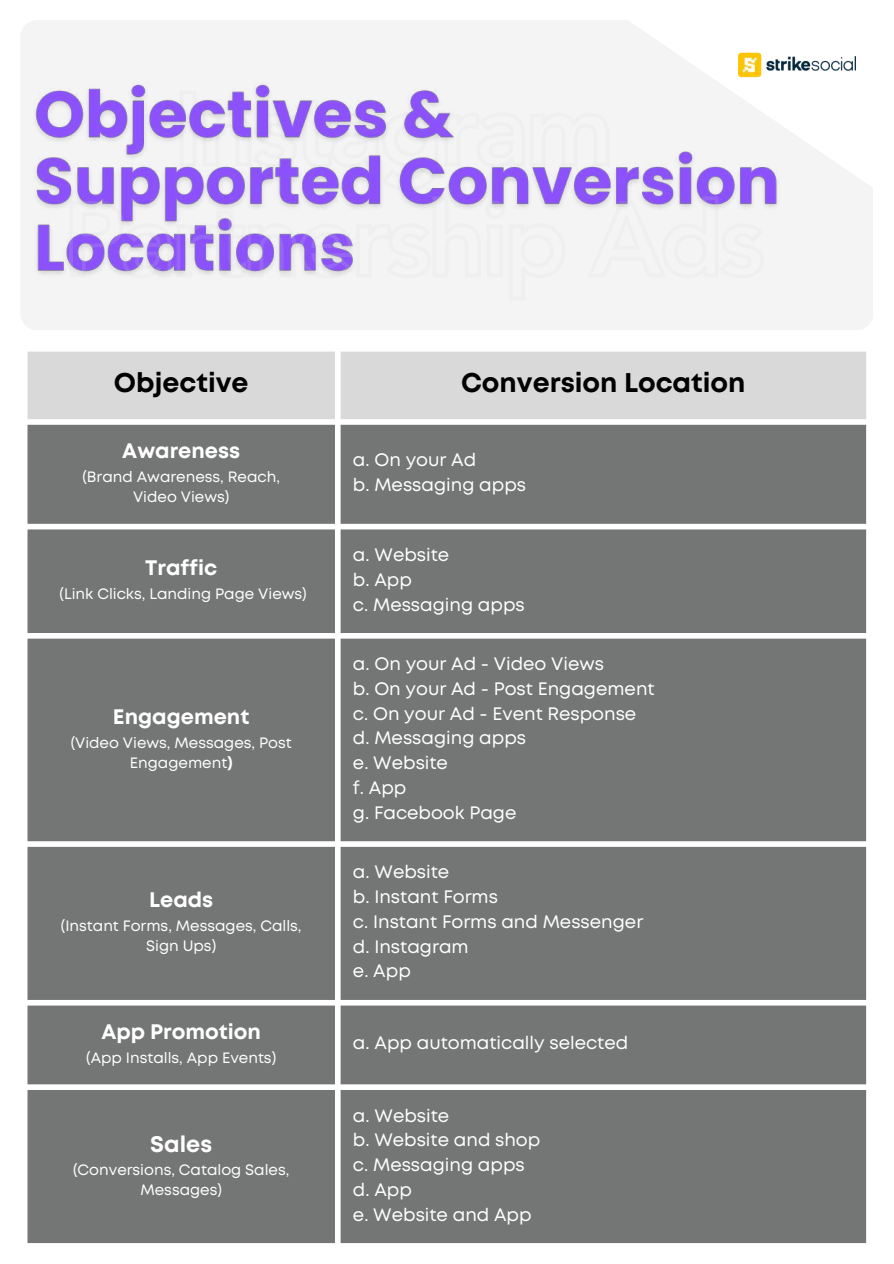
<style>
.page{position:relative;width:894px;height:1264px;background:#fff}
.page>*{position:absolute;margin:0;border:0;box-sizing:border-box;transform-origin:0 0}
.t1{font:700 27px "Mont";color:#000}
.t2{font:700 22.5px "Mont";color:#fff}
.t3{font:700 21px "Mont";color:#fff}
.t4{font:18px/24.8px "Mont";color:#fff}
.t5{font:15px/20.2px "Mont";color:#fff;text-align:center}
.s1{font-weight:700}
</style>
<div class="page">
<div style="left:21px;top:21px;width:851px;height:309px;background:#f4f4f4"></div>
<svg style="left:584px;top:21px;width:289px;height:199px"></svg>
<img style="left:738px;top:51px;width:117px;height:27px">
<div style="left:27px;top:351px;width:838px;height:68px;background:#d9d9d9"></div>
<div style="left:27px;top:425px;width:838px;height:817px;background:#747575"></div>
<img style="left:28px;top:71px;width:756px;height:223px">
<svg style="left:67px;top:195px;width:698px;height:106px"></svg>
<h1 class="t1" style="left:114px;top:372px;width:136px">Objective</h1>
<h1 class="t1" style="left:461px;top:372px;width:286px">Conversion Location</h1>
<p class="t3" style="left:122px;top:443px;width:119px">Awareness</p>
<p class="t5" style="left:82px;top:467px;width:199px">(Brand Awareness, Reach,<br>Video Views)</p>
<p class="t3" style="left:145px;top:560px;width:73px">Traffic</p>
<p class="t5" style="left:60px;top:584px;width:249px">(Link Clicks, Landing Page Views)</p>
<p class="t3" style="left:113px;top:708px;width:138px">Engagement</p>
<p class="t5" style="left:71px;top:733px;width:222px">(Video Views, Messages, Post<br>Engagement<span class="s1">)</span></p>
<p class="t3" style="left:149px;top:892px;width:65px">Leads</p>
<p class="t5" style="left:61px;top:916px;width:242px">(Instant Forms, Messages, Calls,<br>Sign Ups)</p>
<p class="t3" style="left:101px;top:1023px;width:161px">App Promotion</p>
<p class="t5" style="left:86px;top:1048px;width:191px">(App Installs, App Events)</p>
<p class="t2" style="left:150px;top:1135px;width:63px">Sales</p>
<p class="t5" style="left:73px;top:1160px;width:218px">(Conversions, Catalog Sales,<br>Messages)</p>
<p class="t4" style="left:353px;top:449px;width:174px">a. On your Ad<br>b. Messaging apps</p>
<p class="t4" style="left:353px;top:543px;width:173px">a. Website<br>b. App<br>c. Messaging apps</p>
<p class="t4" style="left:353px;top:653px;width:303px">a. On your Ad - Video Views<br>b. On your Ad - Post Engagement c. On your Ad - Event Response d. Messaging apps<br>e. Website<br>f. App<br>g. Facebook Page</p>
<p class="t4" style="left:353px;top:861px;width:292px">a. Website<br>b. Instant Forms<br>c. Instant Forms and Messenger d. Instagram<br>e. App</p>
<p class="t4" style="left:353px;top:1032px;width:277px">a. App automatically selected</p>
<p class="t4" style="left:353px;top:1104px;width:189px">a. Website<br>b. Website and shop c. Messaging apps d. App<br>e. Website and App</p>
</div>
